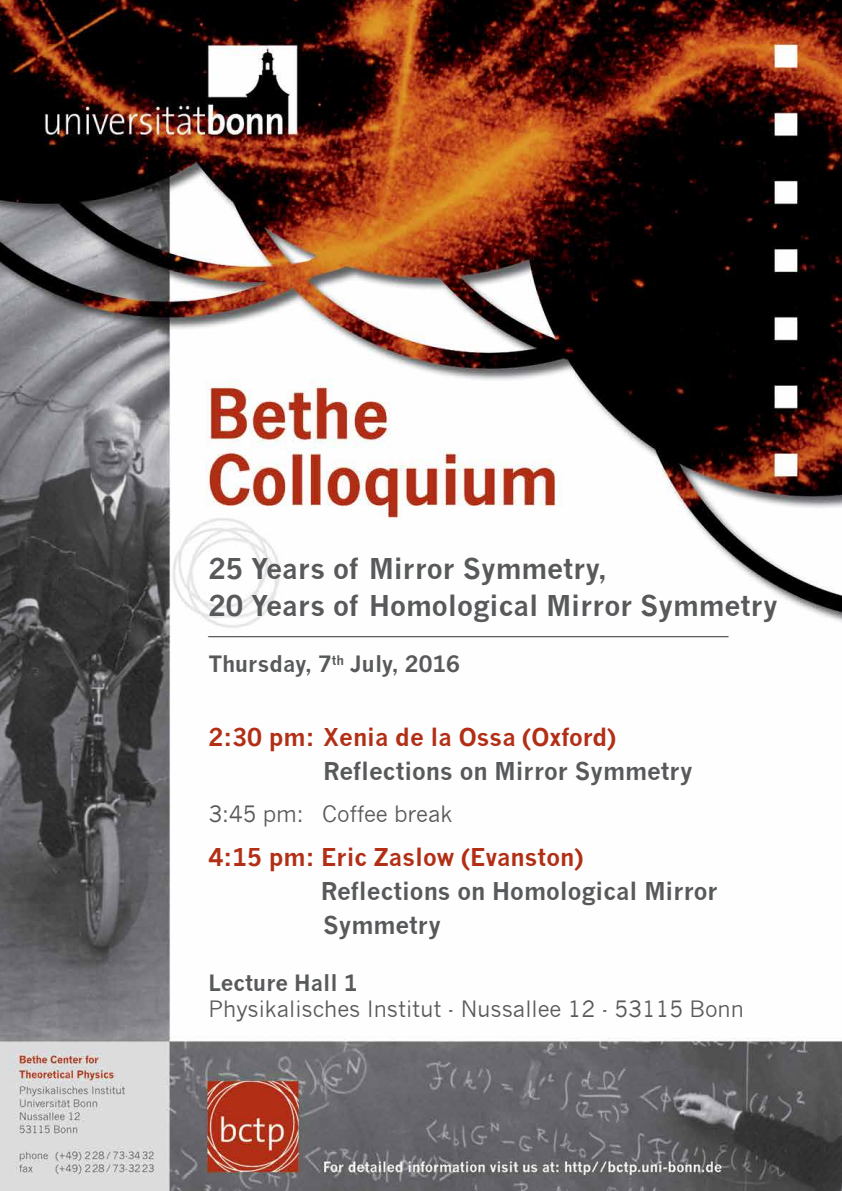
<style>
.page{position:relative;width:842px;height:1191px;background:#fff}
.page>*{position:absolute;margin:0;border:0;box-sizing:border-box;transform-origin:0 0}
.t1{font:700 28px/37px "News Gothic";color:#58595b}
.t2{font:700 26px "News Gothic";color:#58595b}
.t3{font:700 24px/34px "News Gothic";color:#58595b}
.t4{font:700 24px "News Gothic";color:#b22f16}
.t5{font:22px "News Gothic";color:#58595b}
.t6{font:700 22px "News Gothic";color:#58595b}
</style>
<div class="page">
<img style="left:0;top:0;width:842px;height:1191px">
<p class="t1" style="left:208px;top:550px;width:571px">25 Years of Mirror Symmetry,<br>20 Years of Homological Mirror Symmetry</p>
<p class="t2" style="left:208px;top:609px;width:522px">________________________________________</p>
<p class="t6" style="left:208px;top:651px;width:253px">Thursday, 7<sup>th</sup> July, 2016</p>
<p class="t4" style="left:208px;top:722px;width:409px">2:30 pm: Xenia de la Ossa (Oxford)</p>
<p class="t3" style="left:323px;top:753px;width:371px">Reflections on Mirror Symmetry</p>
<p class="t5" style="left:208px;top:801px;width:245px">3:45 pm: Coffee break</p>
<p class="t4" style="left:208px;top:842px;width:376px">4:15 pm: Eric Zaslow (Evanston)</p>
<p class="t3" style="left:321px;top:873px;width:398px">Reflections on Homological Mirror<br>Symmetry</p>
<p class="t6" style="left:208px;top:969px;width:151px">Lecture Hall 1</p>
<p class="t5" style="left:208px;top:996px;width:537px">Physikalisches Institut - Nussallee 12 - 53115 Bonn</p>
</div>
